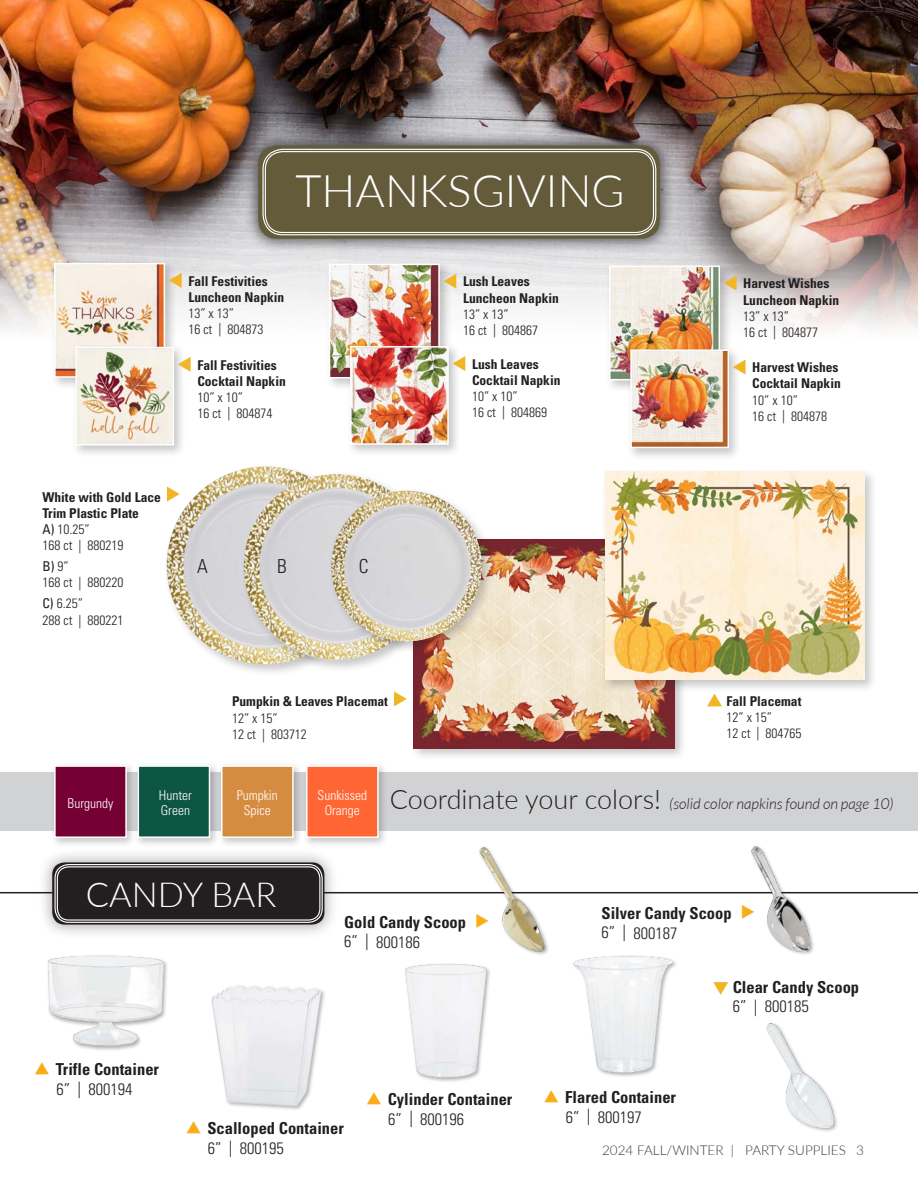
<style>
.page{position:relative;width:918px;height:1188px;background:#fff}
.page>*{position:absolute;margin:0;border:0;box-sizing:border-box;transform-origin:0 0}
.t1{font:300 45px "Lato";color:#fff}
.t2{font:300 34.5px "Lato";color:#fff}
.t3{font:300 condensed 19.35px "Univers LT Std";color:#231f20}
.t4{font:700 condensed 16.5px "Univers LT Std";color:#231f20}
.t5{font:300 condensed 16.5px "Univers LT Std";color:#231f20}
.t6{font:italic 300 15px "Lato";color:#231f20}
.t7{font:700 condensed 13.5px/16.2px "Univers LT Std";color:#231f20}
.t8{font:300 condensed 13.5px "Univers LT Std";color:#231f20}
.t9{font:300 condensed 13.5px/15px "Univers LT Std";color:#fff;text-align:center}
.t10{font:300 13.5px "Lato";color:#3e3e3f}
.t11{font:condensed 13.5px "Univers LT Std";color:#231f20}
.s1{font-weight:400}
.s2{font-weight:300}
.s3{font-style:normal;font-size:27px}
</style>
<div class="page">
<div style="left:410px;top:536px;width:277px;height:225px;background:#231f20;opacity:.25"></div>
<img style="left:414px;top:540px;width:260px;height:208px">
<img style="left:0;top:0;width:918px;height:371px">
<div style="left:602px;top:468px;width:276px;height:224px;background:#231f20;opacity:.25"></div>
<img style="left:605px;top:472px;width:260px;height:208px">
<div style="left:243px;top:131px;width:432px;height:123px;background:#231f20;opacity:.75"></div>
<div style="left:258px;top:145px;width:402px;height:94px;background:#635b3a;border-radius:18px"></div>
<div style="left:263px;top:149px;width:393px;height:86px;border:1px solid #fff;border-radius:20px"></div>
<div style="left:265px;top:151px;width:389px;height:82px;border:1px solid #fff;border-radius:18px"></div>
<div style="left:50px;top:259px;width:128px;height:131px;background:#231f20;opacity:.25"></div>
<img style="left:57px;top:266px;width:105px;height:109px">
<div style="left:54px;top:263px;width:111px;height:115px;border:2px solid #fff"></div>
<svg style="left:169px;top:273px;width:13px;height:15px"></svg>
<div style="left:72px;top:343px;width:115px;height:115px;background:#231f20;opacity:.25"></div>
<img style="left:78px;top:350px;width:93px;height:93px">
<div style="left:75px;top:347px;width:99px;height:99px;border:2px solid #fff"></div>
<svg style="left:178px;top:357px;width:13px;height:15px"></svg>
<div style="left:325px;top:260px;width:127px;height:131px;background:#231f20;opacity:.25"></div>
<img style="left:332px;top:267px;width:105px;height:108px">
<div style="left:329px;top:264px;width:111px;height:114px;border:2px solid #fff"></div>
<svg style="left:444px;top:274px;width:12px;height:15px"></svg>
<div style="left:346px;top:342px;width:115px;height:115px;background:#231f20;opacity:.25"></div>
<img style="left:353px;top:349px;width:93px;height:93px">
<div style="left:350px;top:346px;width:99px;height:99px;border:2px solid #fff"></div>
<svg style="left:453px;top:356px;width:12px;height:15px"></svg>
<div style="left:605px;top:262px;width:128px;height:131px;background:#231f20;opacity:.25"></div>
<img style="left:612px;top:269px;width:105px;height:108px">
<div style="left:609px;top:266px;width:111px;height:114px;border:2px solid #fff"></div>
<svg style="left:724px;top:276px;width:13px;height:15px"></svg>
<div style="left:627px;top:346px;width:115px;height:115px;background:#231f20;opacity:.25"></div>
<img style="left:633px;top:352px;width:93px;height:93px">
<div style="left:630px;top:349px;width:99px;height:99px;border:2px solid #fff"></div>
<svg style="left:733px;top:360px;width:13px;height:15px"></svg>
<div style="left:163px;top:463px;width:214px;height:214px;background:#231f20;opacity:.25"></div>
<img style="left:167px;top:467px;width:197px;height:197px;border-radius:99px">
<div style="left:240px;top:470px;width:202px;height:203px;background:#231f20;opacity:.25"></div>
<img style="left:244px;top:474px;width:186px;height:186px;border-radius:93px">
<div style="left:327px;top:487px;width:168px;height:167px;background:#231f20;opacity:.25"></div>
<img style="left:331px;top:491px;width:151px;height:150px;border-radius:75px">
<svg style="left:707px;top:694px;width:15px;height:12px"></svg>
<div style="left:0;top:772px;width:918px;height:59px;background:#d1d2d4"></div>
<div style="left:218px;top:762px;width:85px;height:85px;background:#231f20;opacity:.25"></div>
<div style="left:221px;top:765px;width:73px;height:73px;background:#d68c40;border:2px solid #fff"></div>
<div style="left:134px;top:762px;width:86px;height:85px;background:#231f20;opacity:.25"></div>
<div style="left:138px;top:765px;width:72px;height:73px;background:#0d5544;border:2px solid #fff"></div>
<div style="left:51px;top:762px;width:85px;height:85px;background:#231f20;opacity:.25"></div>
<div style="left:54px;top:765px;width:73px;height:73px;background:#750034;border:2px solid #fff"></div>
<img style="left:573px;top:955px;width:103px;height:122px">
<img style="left:47px;top:955px;width:120px;height:95px">
<img style="left:766px;top:1023px;width:70px;height:109px">
<div style="left:404px;top:962px;width:88px;height:121px;background:#231f20;opacity:.35"></div>
<img style="left:404px;top:962px;width:87px;height:118px">
<img style="left:211px;top:985px;width:114px;height:124px">
<hr style="left:0;top:892px;width:918px;height:1px;background:#231f20">
<div style="left:37px;top:847px;width:302px;height:92px;background:#231f20;opacity:.35"></div>
<div style="left:52px;top:862px;width:272px;height:63px;background:#231f20;border-radius:12px"></div>
<div style="left:55px;top:864px;width:268px;height:59px;border:1px solid #fff;border-radius:14px"></div>
<div style="left:57px;top:866px;width:263px;height:55px;border:1px solid #fff;border-radius:11px"></div>
<div style="left:478px;top:845px;width:72px;height:111px;background:#fff"></div>
<img style="left:477px;top:847px;width:72px;height:108px">
<img style="left:750px;top:846px;width:65px;height:108px">
<svg style="left:713px;top:982px;width:15px;height:13px"></svg>
<div style="left:303px;top:762px;width:85px;height:85px;background:#231f20;opacity:.25"></div>
<div style="left:306px;top:765px;width:73px;height:73px;background:#f63;border:2px solid #fff"></div>
<svg style="left:394px;top:691px;width:13px;height:15px"></svg>
<svg style="left:750px;top:905px;width:4px;height:14px"></svg>
<svg style="left:477px;top:914px;width:12px;height:14px"></svg>
<p class="t7" style="left:42px;top:489px;width:120px">White with Gold Lace<br>Trim Plastic Plate</p>
<p class="t8" style="left:42px;top:521px;width:49px"><span class="s1">A)</span> 10.25”</p>
<p class="t8" style="left:42px;top:537px;width:82px">168 ct | 880219</p>
<p class="t11" style="left:42px;top:558px;width:28px">B) <span class="s2">9”</span></p>
<p class="t8" style="left:42px;top:575px;width:82px">168 ct | 880220</p>
<p class="t8" style="left:42px;top:596px;width:42px"><span class="s1">C)</span> 6.25”</p>
<p class="t8" style="left:42px;top:612px;width:82px">288 ct | 880221</p>
<p class="t1" style="left:296px;top:159px;width:331px">THANKSGIVING</p>
<p class="t7" style="left:188px;top:273px;width:97px">Fall Festivities<br>Luncheon Napkin</p>
<p class="t8" style="left:188px;top:305px;width:47px">13” x 13”</p>
<p class="t8" style="left:188px;top:321px;width:76px">16 ct | 804873</p>
<p class="t7" style="left:197px;top:357px;width:81px">Fall Festivities</p>
<p class="t7" style="left:197px;top:373px;width:90px">Cocktail Napkin</p>
<p class="t8" style="left:197px;top:389px;width:47px">10” x 10”</p>
<p class="t8" style="left:197px;top:405px;width:76px">16 ct | 804874</p>
<p class="t7" style="left:463px;top:273px;width:97px">Lush Leaves<br>Luncheon Napkin</p>
<p class="t8" style="left:463px;top:306px;width:47px">13” x 13”</p>
<p class="t8" style="left:463px;top:322px;width:76px">16 ct | 804867</p>
<p class="t7" style="left:472px;top:356px;width:68px">Lush Leaves</p>
<p class="t7" style="left:472px;top:372px;width:90px">Cocktail Napkin</p>
<p class="t8" style="left:472px;top:388px;width:47px">10” x 10”</p>
<p class="t8" style="left:472px;top:405px;width:76px">16 ct | 804869</p>
<p class="t3" style="left:197px;top:555px;width:12px">A</p>
<p class="t3" style="left:277px;top:555px;width:11px">B</p>
<p class="t3" style="left:359px;top:555px;width:11px">C</p>
<p class="t7" style="left:232px;top:694px;width:157px">Pumpkin &amp; Leaves Placemat<br><span class="s2">12” x 15”<br>12 ct | 803712</span></p>
<p class="t7" style="left:743px;top:275px;width:97px">Harvest Wishes<br>Luncheon Napkin</p>
<p class="t8" style="left:743px;top:308px;width:47px">13” x 13”</p>
<p class="t8" style="left:743px;top:324px;width:76px">16 ct | 804877</p>
<p class="t7" style="left:752px;top:359px;width:88px">Harvest Wishes</p>
<p class="t7" style="left:752px;top:376px;width:90px">Cocktail Napkin</p>
<p class="t8" style="left:752px;top:392px;width:47px">10” x 10”</p>
<p class="t8" style="left:752px;top:408px;width:76px">16 ct | 804878</p>
<p class="t7" style="left:726px;top:693px;width:77px">Fall Placemat</p>
<p class="t8" style="left:726px;top:709px;width:47px">12” x 15”</p>
<p class="t8" style="left:726px;top:725px;width:76px">12 ct | 804765</p>
<p class="t9" style="left:68px;top:795px;width:47px">Burgundy</p>
<p class="t9" style="left:159px;top:788px;width:34px">Hunter</p>
<p class="t9" style="left:161px;top:803px;width:31px">Green</p>
<p class="t9" style="left:237px;top:788px;width:43px">Pumpkin<br>Spice</p>
<p class="t2" style="left:86px;top:870px;width:192px">CANDY BAR</p>
<p class="t9" style="left:318px;top:788px;width:51px">Sunkissed<br>Orange</p>
<p class="t6" style="left:390px;top:796px;width:505px"><span class="s3">Coordinate your colors!</span> (solid color napkins found on page 10)</p>
<p class="t4" style="left:344px;top:912px;width:123px">Gold Candy Scoop</p>
<p class="t5" style="left:344px;top:932px;width:78px">6” | 800186</p>
<p class="t4" style="left:602px;top:903px;width:132px">Silver Candy Scoop</p>
<p class="t5" style="left:602px;top:923px;width:78px">6” | 800187</p>
<p class="t4" style="left:733px;top:977px;width:128px">Clear Candy Scoop</p>
<p class="t5" style="left:733px;top:997px;width:78px">6” | 800185</p>
<p class="t4" style="left:56px;top:1059px;width:105px">Trifle Container</p>
<p class="t5" style="left:56px;top:1079px;width:78px">6” | 800194</p>
<p class="t4" style="left:207px;top:1118px;width:138px">Scalloped Container</p>
<p class="t5" style="left:208px;top:1138px;width:78px">6” | 800195</p>
<p class="t4" style="left:388px;top:1089px;width:126px">Cylinder Container</p>
<p class="t5" style="left:388px;top:1109px;width:78px">6” | 800196</p>
<p class="t4" style="left:565px;top:1087px;width:112px">Flared Container</p>
<p class="t5" style="left:566px;top:1107px;width:78px">6” | 800197</p>
<p class="t10" style="left:602px;top:1140px;width:263px">2024 FALL/WINTER | PARTY SUPPLIES 3</p>
</div>
